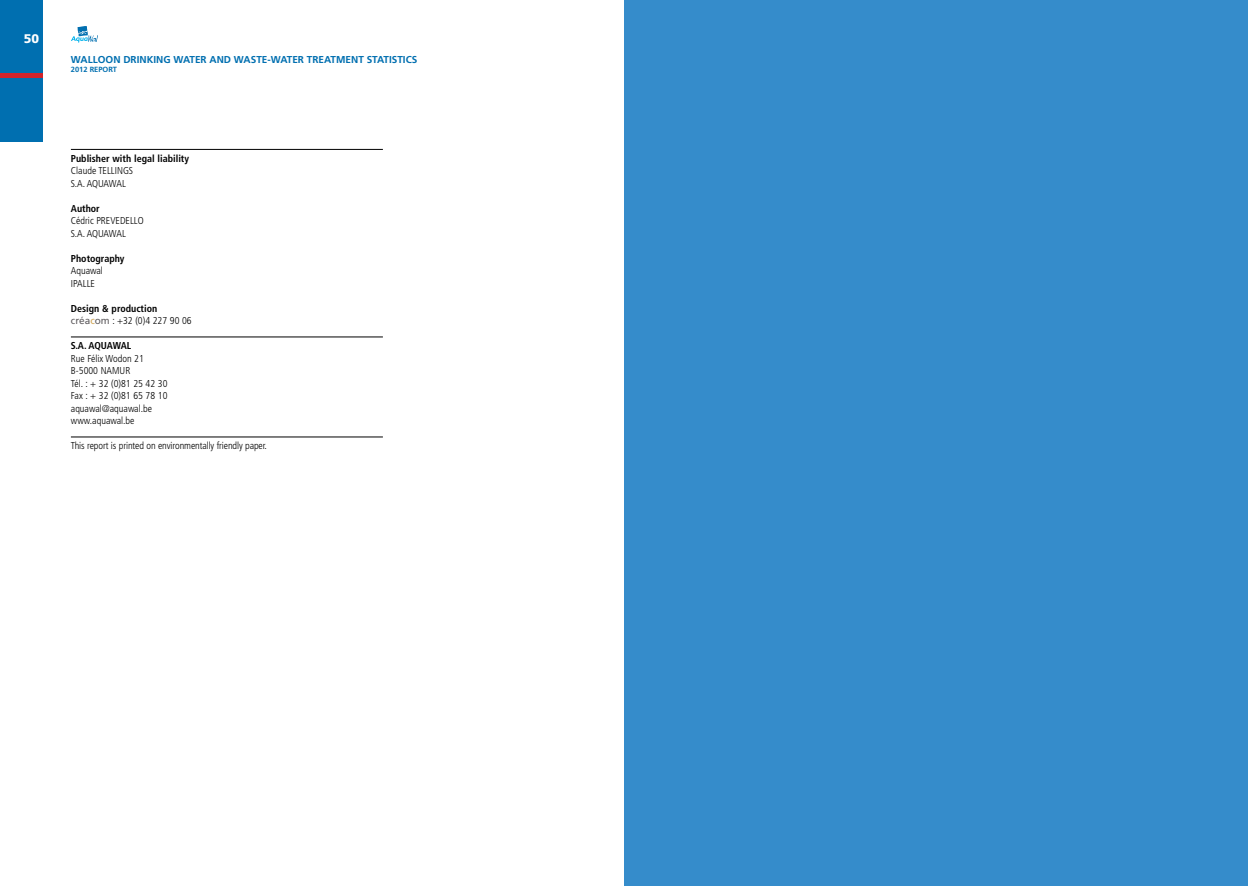
<style>
.page{position:relative;width:1248px;height:886px;background:#fff}
.page>*{position:absolute;margin:0;border:0;box-sizing:border-box;transform-origin:0 0}
.t1{font:900 12.5px "Frutiger LT Std";color:#fff}
.t2{font:300 condensed 10px/12.5px "Frutiger LT Std";color:#000}
.t3{font:700 condensed 10px/12.5px "Frutiger LT Std";color:#000}
.t4{font:700 10px "Frutiger LT Std";color:#006fb0}
.t5{font:300 condensed 10px "Frutiger LT Std";letter-spacing:-.02em;color:#000}
.t6{font:700 7.5px "Frutiger LT Std";color:#006fb0}
.s1{font-weight:400;font-stretch:normal;color:#5e5b5e}
.s2{font-weight:400;font-stretch:normal;color:#d0a452}
.s3{font-weight:300}
</style>
<div class="page">
<hr style="left:71px;top:149px;width:312px;height:1px;background:#000">
<hr style="left:71px;top:337px;width:312px;height:1px;background:#000">
<hr style="left:71px;top:437px;width:312px;height:1px;background:#000">
<div style="left:624px;top:0;width:623px;height:886px;background:#358ccb"></div>
<div style="left:0;top:64px;width:43px;height:78px;background:#d2232a"></div>
<svg style="left:71px;top:26px;width:27px;height:17px"></svg>
<div style="left:0;top:0;width:43px;height:73px;background:#006fb0"></div>
<div style="left:0;top:78px;width:43px;height:64px;background:#006fb0"></div>
<p class="t1" style="left:24px;top:31px;width:17px">50</p>
<p class="t4" style="left:71px;top:54px;width:348px">WALLOON DRINKING WATER AND WASTE-WATER TREATMENT STATISTICS</p>
<p class="t6" style="left:71px;top:65px;width:48px">2012 REPORT</p>
<p class="t3" style="left:71px;top:152px;width:120px">Publisher with legal liability</p>
<p class="t2" style="left:71px;top:165px;width:57px">Claude Tellings<br>S.A. AQUAWAL</p>
<p class="t3" style="left:71px;top:202px;width:30px">Author</p>
<p class="t2" style="left:71px;top:215px;width:36px">Cédric Prevedell</p>
<p class="t2" style="left:138px;top:215px;width:7px">o</p>
<p class="t5" style="left:71px;top:228px;width:57px">S.A. AQUAWAL</p>
<p class="t3" style="left:71px;top:252px;width:55px">Photography</p>
<p class="t2" style="left:71px;top:265px;width:34px">Aquawal<br>IPALLE</p>
<p class="t3" style="left:71px;top:302px;width:122px">Design &amp; production <span class="s1">créa</span><span class="s2">c</span><span class="s1">om</span> <span class="s3">: +32 (0)4 227 90 06</span></p>
<p class="t3" style="left:71px;top:340px;width:61px">S.A. AQUAWAL</p>
<p class="t2" style="left:71px;top:352px;width:98px">Rue Félix Wodon 21<br>B-5000 NAMUR<br>Tél. : + 32 (0)81 25 42 30<br>Fax : + 32 (0)81 65 78 10 aquawal@aquawal.be www.aquawal.be</p>
<p class="t2" style="left:71px;top:440px;width:197px">This report is printed on environmentally friendly paper.</p>
</div>
